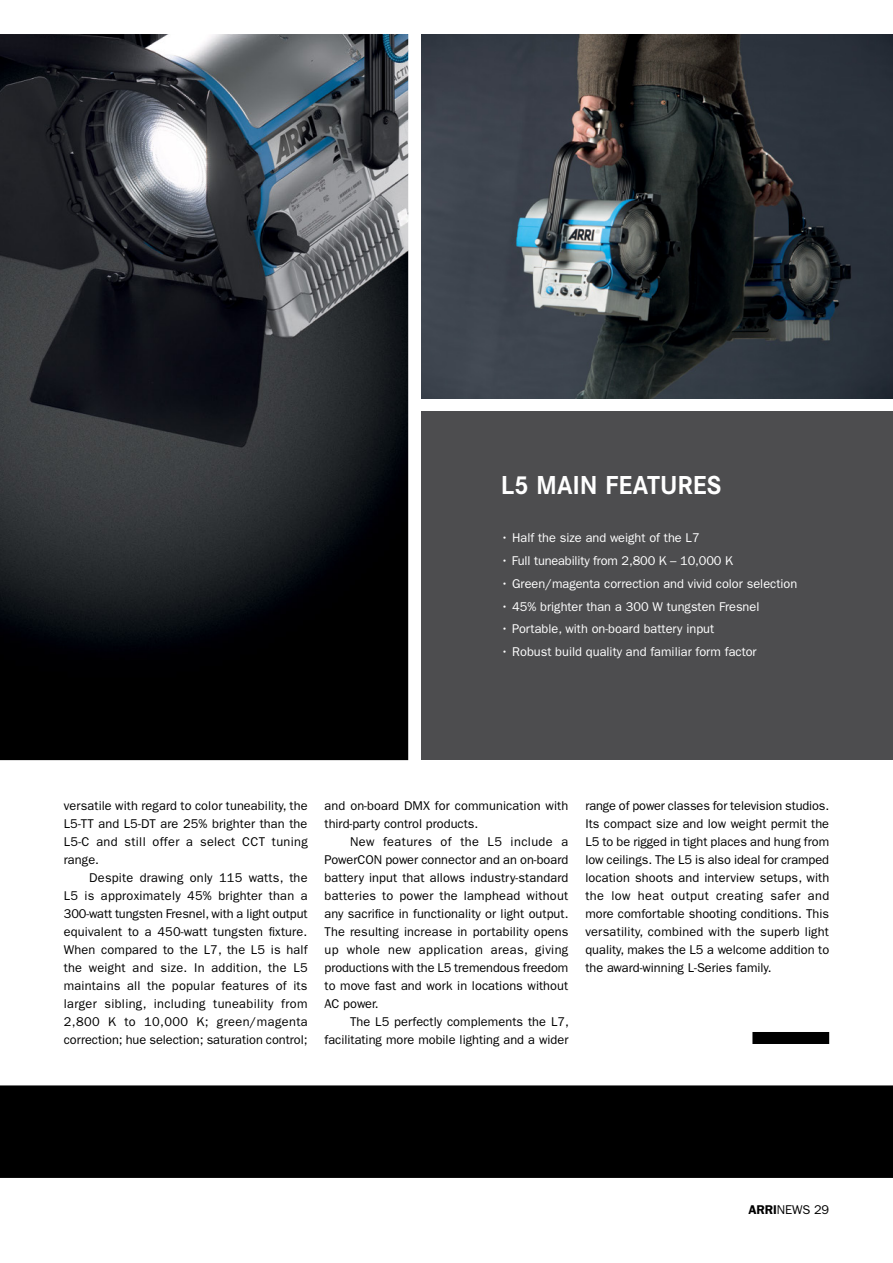
<style>
.page{position:relative;width:893px;height:1263px;background:#fff}
.page>*{position:absolute;margin:0;border:0;box-sizing:border-box;transform-origin:0 0}
.FG_Body_8_5_12{font:700 25.5px "Corporate S";color:#fff;scale:.96 1}
.FG_Body_8_5_12-2{font:12.75px/18px "Franklin Gothic LT";color:#000;text-align:justify}
.FG_Body_8_5_12-3{font:12.75px "Franklin Gothic LT";color:#fff}
.s1{font-weight:600}
</style>
<div class="page">
<img style="left:0;top:34px;width:893px;height:1144px">
<img style="left:421px;top:34px;width:472px;height:365px">
<div style="left:421px;top:412px;width:472px;height:348px;background:#4d4d4f"></div>
<div style="left:752px;top:1032px;width:77px;height:12px;background:#000"></div>
<p class="FG_Body_8_5_12" style="left:501px;top:469px;width:231px">L5 MAIN FEATURES</p>
<p class="FG_Body_8_5_12-3" style="left:501px;top:530px;width:200px">• Half the size and weight of the L7</p>
<p class="FG_Body_8_5_12-3" style="left:501px;top:553px;width:234px">• Full tuneability from 2,800 K – 10,000 K</p>
<p class="FG_Body_8_5_12-3" style="left:501px;top:576px;width:298px">• Green/magenta correction and vivid color selection</p>
<p class="FG_Body_8_5_12-3" style="left:501px;top:599px;width:260px">• 45% brighter than a 300 W tungsten Fresnel</p>
<p class="FG_Body_8_5_12-3" style="left:501px;top:622px;width:215px">• Portable, with on-board battery input</p>
<p class="FG_Body_8_5_12-3" style="left:501px;top:644px;width:257px">• Robust build quality and familiar form factor</p>
<p class="FG_Body_8_5_12-2" style="left:64px;top:797px;width:245px">versatile with regard to color tuneability, the L5-TT and L5-DT are 25% brighter than the L5-C and still offer a select CCT tuning range.</p>
<p class="FG_Body_8_5_12-2" style="left:64px;top:869px;width:245px;text-indent:26px">Despite drawing only 115 watts, the L5 is approximately 45% brighter than a 300-watt tungsten Fresnel, with a light output equivalent to a 450-watt tungsten fixture.<br>When compared to the L7, the L5 is half the weight and size. In addition, the L5 maintains all the popular features of its larger sibling, including tuneability from 2,800 K to 10,000 K; green/magenta correction; hue selection; saturation control;</p>
<p class="FG_Body_8_5_12-2" style="left:325px;top:797px;width:245px">and on-board DMX for communication with third-party control products.</p>
<p class="FG_Body_8_5_12-2" style="left:325px;top:833px;width:245px;text-indent:26px">New features of the L5 include a PowerCON power connector and an on-board battery input that allows industry-standard batteries to power the lamphead without any sacrifice in functionality or light output.<br>The resulting increase in portability opens up whole new application areas, giving productions with the L5 tremendous freedom to move fast and work in locations without AC power.</p>
<p class="FG_Body_8_5_12-2" style="left:325px;top:1013px;width:246px;text-align:right">The L5 perfectly complements the L7, facilitating more mobile lighting and a wider</p>
<p class="FG_Body_8_5_12-2" style="left:585px;top:797px;width:245px">range of power classes for television studios.<br>Its compact size and low weight permit the L5 to be rigged in tight places and hung from low ceilings. The L5 is also ideal for cramped location shoots and interview setups, with the low heat output creating safer and more comfortable shooting conditions. This versatility, combined with the superb light quality, makes the L5 a welcome addition to the award-winning L-Series family.</p>
<p class="FG_Body_8_5_12-2" style="left:749px;top:1201px;width:82px"><span class="s1">ARRI</span>NEWS 29</p>
</div>
